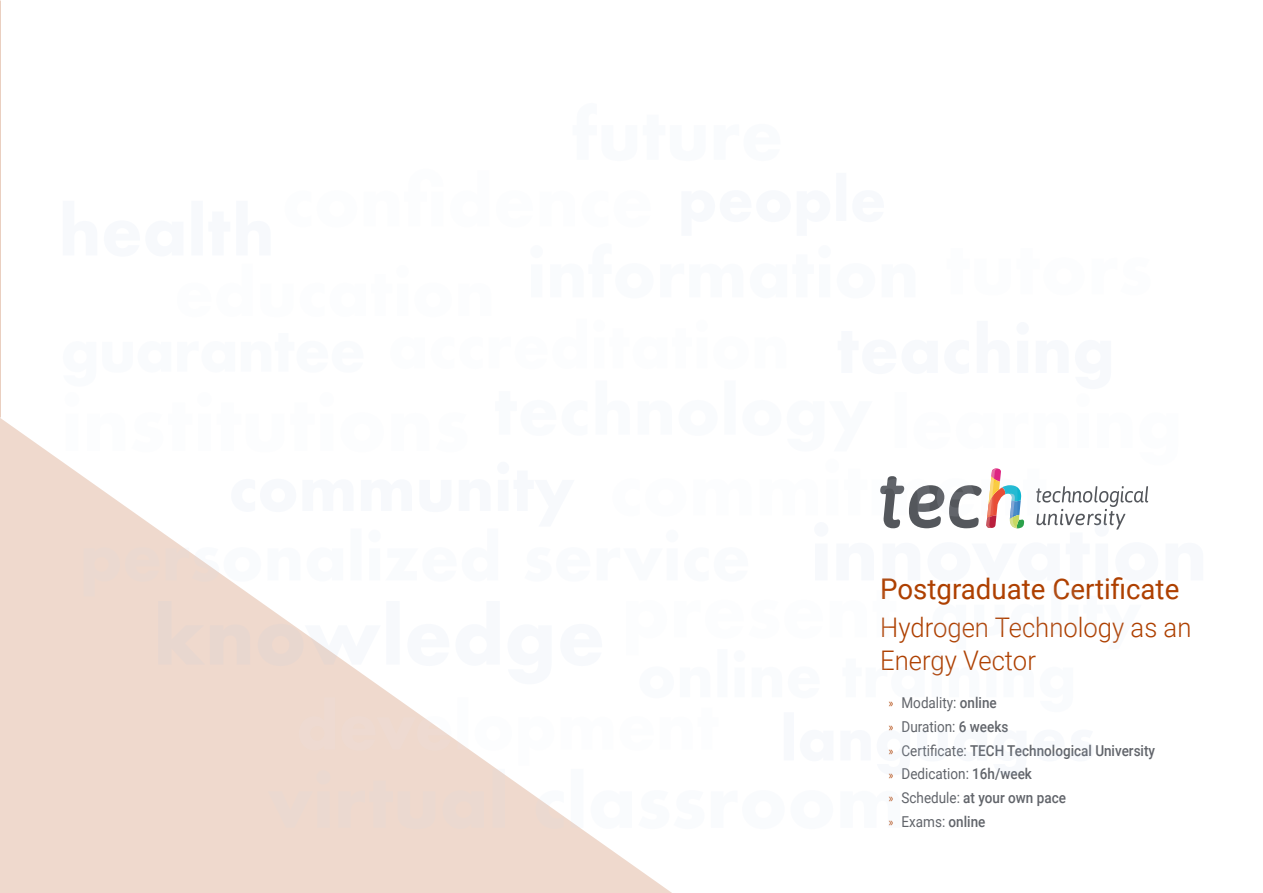
<style>
.page{position:relative;width:1263px;height:893px;background:#fff}
.page>*{position:absolute;margin:0;border:0;box-sizing:border-box;transform-origin:0 0}
.t1{font:28.5px "Roboto";color:#ae4000}
.t2{font:300 27px/33px "Roboto";color:#ae4000;scale:.95 1}
.t3{font:500 15px/23.7px "Roboto";color:#61646a;scale:.9 1}
.s1{font-family:"Myriad Pro";font-weight:400;font-size:12px;color:#ae4000}
.s2{font-weight:400}
</style>
<div class="page">
<div style="left:0;top:418px;width:672px;height:475px;background:#efd9cd"></div>
<svg style="left:63px;top:418px;width:1086px;height:411px"></svg>
<h1 class="t1" style="left:880px;top:569px;width:301px">Postgraduate Certificate</h1>
<h2 class="t2" style="left:880px;top:610px;width:329px">Hydrogen Technology as an<br>Energy Vector</h2>
<p class="t3" style="left:889px;top:690px;width:297px"><span class="s1">»</span> <span class="s2">Modality:</span> online<br><span class="s1">»</span> <span class="s2">Duration:</span> 6 weeks<br><span class="s1">»</span> <span class="s2">Certificate:</span> TECH Technological University <span class="s1">»</span> <span class="s2">Dedication:</span> 16h/week<br><span class="s1">»</span> <span class="s2">Schedule:</span> at your own pace<br><span class="s1">»</span> <span class="s2">Exams:</span> online</p>
</div>
